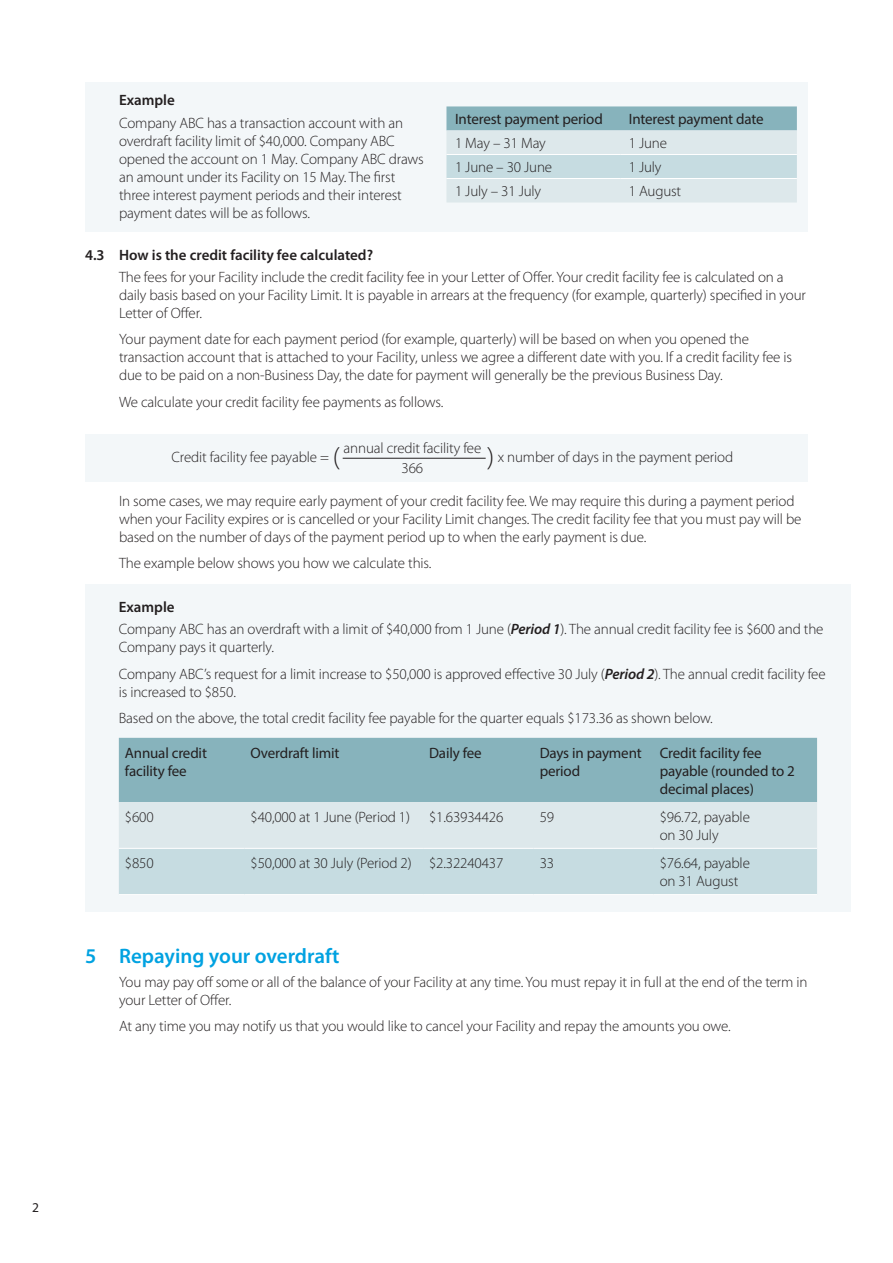
<style>
.page{position:relative;width:893px;height:1263px;background:#fff}
.page>*{position:absolute;margin:0;border:0;box-sizing:border-box;transform-origin:0 0}
.t1{font:300 27px "Myriad Pro";color:#231f20}
.t2{font:600 21px "Myriad Pro";color:#00a2e1}
.t3{font:300 15px/18px "Myriad Pro";letter-spacing:-.01em;color:#231f20}
.t4{font:15px/18px "Myriad Pro";letter-spacing:-.01em;color:#231f20}
.t5{font:600 15px "Myriad Pro";color:#231f20}
.t6{font:13.5px "Myriad Pro";color:#231f20}
.s1{font-size:27px}
.s2{font-weight:600}
.s3{font-weight:600;font-style:italic}
</style>
<div class="page">
<div style="left:85px;top:82px;width:723px;height:150px;background:#f3f7f9"></div>
<svg style="left:446px;top:106px;width:351px;height:96px;background:#c1d7dc"></svg>
<hr style="left:446px;top:154px;width:174px;height:1px;background:#fff">
<hr style="left:620px;top:154px;width:177px;height:1px;background:#fff">
<hr style="left:446px;top:178px;width:174px;height:1px;background:#fff">
<hr style="left:620px;top:178px;width:177px;height:1px;background:#fff">
<div style="left:85px;top:434px;width:723px;height:48px;background:#f3f7f9"></div>
<hr style="left:343px;top:458px;width:143px;height:1px;background:#231f20">
<div style="left:85px;top:585px;width:765px;height:327px;background:#f3f7f9"></div>
<svg style="left:119px;top:738px;width:698px;height:156px;background:#b2ced4"></svg>
<hr style="left:119px;top:848px;width:125px;height:1px;background:#fff">
<hr style="left:244px;top:848px;width:179px;height:1px;background:#fff">
<hr style="left:423px;top:848px;width:111px;height:1px;background:#fff">
<hr style="left:534px;top:848px;width:120px;height:1px;background:#fff">
<hr style="left:654px;top:848px;width:163px;height:1px;background:#fff">
<hr style="left:119px;top:894px;width:125px;height:1px;background:#fff">
<hr style="left:244px;top:894px;width:179px;height:1px;background:#fff">
<hr style="left:423px;top:894px;width:111px;height:1px;background:#fff">
<hr style="left:534px;top:894px;width:120px;height:1px;background:#fff">
<hr style="left:654px;top:894px;width:163px;height:1px;background:#fff">
<p class="t5" style="left:119px;top:91px;width:57px">Example</p>
<p class="t3" style="left:119px;top:114px;width:306px">Company ABC has a transaction account with an overdraft facility limit of $40,000. Company ABC opened the account on 1 May. Company ABC draws an amount under its Facility on 15 May. The first three interest payment periods and their interest payment dates will be as follows.</p>
<p class="t4" style="left:455px;top:110px;width:149px">Interest payment period</p>
<p class="t4" style="left:629px;top:110px;width:136px">Interest payment date</p>
<p class="t3" style="left:455px;top:134px;width:92px">1 May – 31 May</p>
<p class="t3" style="left:629px;top:134px;width:40px">1 June</p>
<p class="t3" style="left:455px;top:158px;width:99px">1 June – 30 June</p>
<p class="t3" style="left:629px;top:158px;width:34px">1 July</p>
<p class="t3" style="left:455px;top:182px;width:88px">1 July – 31 July</p>
<p class="t3" style="left:629px;top:182px;width:54px">1 August</p>
<p class="t5" style="left:85px;top:245px;width:290px">4.3 How is the credit facility fee calculated?</p>
<p class="t3" style="left:119px;top:268px;width:688px">The fees for your Facility include the credit facility fee in your Letter of Offer. Your credit facility fee is calculated on a daily basis based on your Facility Limit. It is payable in arrears at the frequency (for example, quarterly) specified in your<br>Letter of Offer.</p>
<p class="t3" style="left:119px;top:330px;width:674px">Your payment date for each payment period (for example, quarterly) will be based on when you opened the transaction account that is attached to your Facility, unless we agree a different date with you. If a credit facility fee is due to be paid on a non-Business Day, the date for payment will generally be the previous Business Day.</p>
<p class="t3" style="left:119px;top:393px;width:326px">We calculate your credit facility fee payments as follows.</p>
<p class="t3" style="left:171px;top:448px;width:170px">Credit facility fee payable = <span class="s1">(</span></p>
<h1 class="t1" style="left:487px;top:441px;width:9px">)</h1>
<p class="t3" style="left:344px;top:439px;width:139px;line-height:19.2px;text-align:center">annual credit facility fee<br>366</p>
<p class="t3" style="left:498px;top:448px;width:237px">x number of days in the payment period</p>
<p class="t3" style="left:119px;top:492px;width:684px">In some cases, we may require early payment of your credit facility fee. We may require this during a payment period when your Facility expires or is cancelled or your Facility Limit changes. The credit facility fee that you must pay will be based on the number of days of the payment period up to when the early payment is due.</p>
<p class="t3" style="left:119px;top:554px;width:314px">The example below shows you how we calculate this.</p>
<p class="t3" style="left:119px;top:596px;width:706px;line-height:22.2px"><span class="s2">Example<br></span>Company ABC has an overdraft with a limit of $40,000 from 1 June (<span class="s3">Period 1</span>). The annual credit facility fee is $600 and the</p>
<p class="t3" style="left:119px;top:634px;width:708px;line-height:26.5px">Company pays it quarterly.<br>Company ABC’s request for a limit increase to $50,000 is approved effective 30 July (<span class="s3">Period 2</span>). The annual credit facility fee</p>
<p class="t3" style="left:119px;top:678px;width:596px;line-height:26.5px">is increased to $850.<br>Based on the above, the total credit facility fee payable for the quarter equals $173.36 as shown below.</p>
<p class="t4" style="left:125px;top:743px;width:84px">Annual credit facility fee</p>
<p class="t4" style="left:250px;top:743px;width:91px">Overdraft limit</p>
<p class="t4" style="left:429px;top:743px;width:54px">Daily fee</p>
<p class="t4" style="left:540px;top:743px;width:104px">Days in payment period</p>
<p class="t4" style="left:660px;top:743px;width:137px">Credit facility fee payable (rounded to 2 decimal places)</p>
<p class="t3" style="left:125px;top:808px;width:30px">$600</p>
<p class="t3" style="left:250px;top:808px;width:161px">$40,000 at 1 June (Period 1)</p>
<p class="t3" style="left:429px;top:808px;width:76px">$1.63934426</p>
<p class="t3" style="left:540px;top:808px;width:16px">59</p>
<p class="t3" style="left:660px;top:808px;width:92px">$96.72, payable on 30 July</p>
<p class="t3" style="left:125px;top:854px;width:30px">$850</p>
<p class="t3" style="left:250px;top:854px;width:254px">$50,000 at 30 July (Period 2) $2.32240437</p>
<p class="t3" style="left:540px;top:854px;width:16px">33</p>
<p class="t3" style="left:660px;top:854px;width:92px">$76.64, payable on 31 August</p>
<h2 class="t2" style="left:85px;top:942px;width:256px">5 Repaying your overdraft</h2>
<p class="t3" style="left:119px;top:973px;width:690px">You may pay off some or all of the balance of your Facility at any time. You must repay it in full at the end of the term in your Letter of Offer.</p>
<p class="t3" style="left:119px;top:1017px;width:613px">At any time you may notify us that you would like to cancel your Facility and repay the amounts you owe.</p>
<p class="t6" style="left:32px;top:1199px;width:8px">2</p>
</div>
